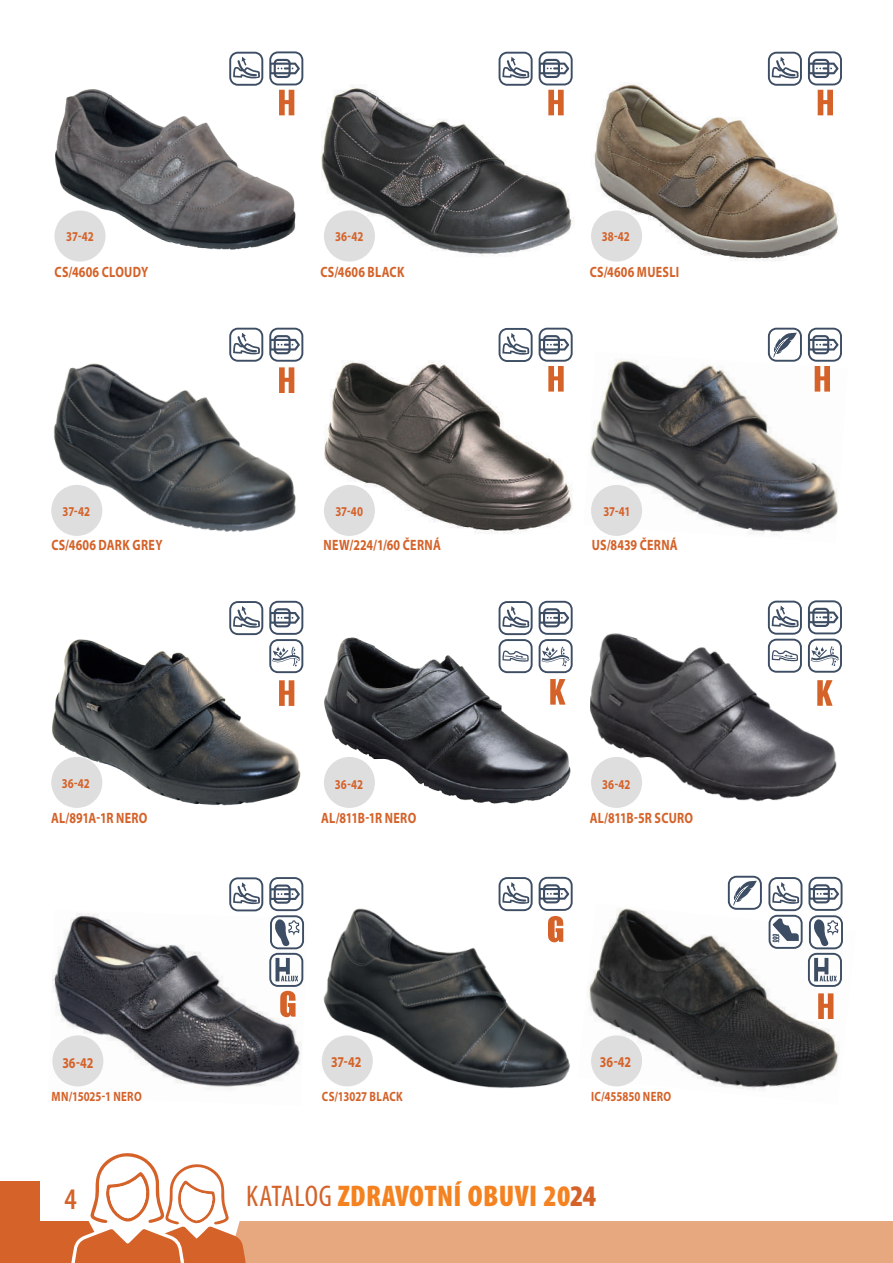
<style>
.page{position:relative;width:893px;height:1263px;background:#fff}
.page>*{position:absolute;margin:0;border:0;box-sizing:border-box;transform-origin:0 0}
.t1{font:30px "Myriad Variable Concept";letter-spacing:.01em;color:#f58220}
.t2{font:600 condensed 30px "Myriad Pro";color:#d46229}
.t3{font:700 15px "Myriad Pro";letter-spacing:.015em;color:#d46229;scale:.8 1}
.t4{font:700 15px "Myriad Pro";letter-spacing:-.005em;color:#d46229;scale:.8 1}
.t5{font:700 13.5px "Myriad Pro";color:#d46229;scale:.8 1}
.s1{color:#d46229}
</style>
<div class="page">
<svg style="left:0;top:1153px;width:893px;height:110px"></svg>
<img style="left:588px;top:908px;width:251px;height:183px">
<img style="left:594px;top:84px;width:244px;height:177px">
<img style="left:322px;top:904px;width:248px;height:184px">
<img style="left:52px;top:911px;width:253px;height:178px">
<img style="left:590px;top:625px;width:247px;height:180px">
<img style="left:324px;top:637px;width:247px;height:168px">
<img style="left:325px;top:360px;width:247px;height:174px">
<img style="left:590px;top:351px;width:248px;height:184px">
<img style="left:322px;top:85px;width:252px;height:171px">
<div style="left:54px;top:210px;width:52px;height:52px;background:#dfdedf;border-radius:50%"></div>
<div style="left:324px;top:210px;width:51px;height:52px;background:#dfdedf;border-radius:50%"></div>
<div style="left:591px;top:210px;width:51px;height:52px;background:#dfdedf;border-radius:50%"></div>
<div style="left:324px;top:485px;width:51px;height:51px;background:#dfdedf;border-radius:50%"></div>
<div style="left:591px;top:485px;width:51px;height:51px;background:#dfdedf;border-radius:50%"></div>
<div style="left:324px;top:757px;width:51px;height:51px;background:#dfdedf;border-radius:50%"></div>
<div style="left:591px;top:757px;width:51px;height:51px;background:#dfdedf;border-radius:50%"></div>
<div style="left:52px;top:1035px;width:51px;height:51px;background:#dfdedf;border-radius:50%"></div>
<div style="left:322px;top:1035px;width:51px;height:51px;background:#dfdedf;border-radius:50%"></div>
<div style="left:591px;top:1035px;width:51px;height:51px;background:#dfdedf;border-radius:50%"></div>
<img style="left:51px;top:635px;width:253px;height:173px">
<img style="left:51px;top:363px;width:245px;height:173px">
<img style="left:54px;top:89px;width:242px;height:167px">
<svg style="left:768px;top:52px;width:34px;height:34px"></svg>
<svg style="left:808px;top:51px;width:34px;height:64px"></svg>
<svg style="left:499px;top:52px;width:34px;height:34px"></svg>
<svg style="left:539px;top:51px;width:34px;height:64px"></svg>
<svg style="left:229px;top:52px;width:34px;height:34px"></svg>
<svg style="left:269px;top:51px;width:34px;height:64px"></svg>
<svg style="left:229px;top:328px;width:34px;height:34px"></svg>
<svg style="left:269px;top:328px;width:34px;height:65px"></svg>
<svg style="left:499px;top:328px;width:34px;height:34px"></svg>
<svg style="left:539px;top:328px;width:34px;height:64px"></svg>
<svg style="left:808px;top:328px;width:34px;height:64px"></svg>
<svg style="left:768px;top:328px;width:34px;height:34px"></svg>
<svg style="left:229px;top:601px;width:34px;height:34px"></svg>
<svg style="left:279px;top:680px;width:15px;height:26px"></svg>
<svg style="left:269px;top:601px;width:34px;height:72px"></svg>
<svg style="left:539px;top:601px;width:34px;height:72px"></svg>
<svg style="left:499px;top:601px;width:34px;height:72px"></svg>
<svg style="left:808px;top:600px;width:34px;height:73px"></svg>
<svg style="left:768px;top:601px;width:34px;height:75px"></svg>
<svg style="left:229px;top:877px;width:34px;height:34px"></svg>
<svg style="left:499px;top:877px;width:34px;height:34px"></svg>
<svg style="left:539px;top:877px;width:34px;height:65px"></svg>
<svg style="left:728px;top:876px;width:34px;height:34px"></svg>
<svg style="left:818px;top:993px;width:15px;height:26px"></svg>
<svg style="left:817px;top:680px;width:16px;height:26px"></svg>
<svg style="left:550px;top:679px;width:16px;height:26px"></svg>
<svg style="left:768px;top:877px;width:75px;height:110px"></svg>
<svg style="left:269px;top:877px;width:35px;height:140px"></svg>
<p class="t5" style="left:66px;top:228px;width:36px">37-42</p>
<p class="t5" style="left:335px;top:228px;width:37px">36-42</p>
<p class="t5" style="left:602px;top:228px;width:37px">38-42</p>
<p class="t3" style="left:55px;top:262px;width:119px">CS/4606 CLOUDY</p>
<p class="t3" style="left:320px;top:262px;width:106px">CS/4606 BLACK</p>
<p class="t3" style="left:590px;top:262px;width:113px">CS/4606 MUESLI</p>
<p class="t5" style="left:63px;top:502px;width:36px">37-42</p>
<p class="t5" style="left:335px;top:503px;width:36px">37-40</p>
<p class="t5" style="left:603px;top:503px;width:35px">37-41</p>
<p class="t3" style="left:51px;top:535px;width:140px">CS/4606 DARK GREY</p>
<p class="t3" style="left:324px;top:535px;width:148px">NEW/224/1/60 ČERNÁ</p>
<p class="t3" style="left:592px;top:535px;width:109px">US/8439 ČERNÁ</p>
<p class="t5" style="left:62px;top:775px;width:37px">36-42</p>
<p class="t5" style="left:335px;top:776px;width:37px">36-42</p>
<p class="t5" style="left:602px;top:775px;width:37px">36-42</p>
<p class="t3" style="left:51px;top:809px;width:122px">AL/891A-1R NERO</p>
<p class="t4" style="left:321px;top:809px;width:120px">AL/811B-1R NERO</p>
<p class="t3" style="left:590px;top:809px;width:131px">AL/811B-5R SCURO</p>
<p class="t3" style="left:62px;top:1053px;width:40px">36-42</p>
<p class="t5" style="left:52px;top:1088px;width:114px">MN/15025-1 NERO</p>
<p class="t3" style="left:331px;top:1052px;width:39px">37-42</p>
<p class="t5" style="left:322px;top:1088px;width:103px">CS/13027 BLACK</p>
<p class="t3" style="left:600px;top:1052px;width:40px">36-42</p>
<p class="t5" style="left:591px;top:1088px;width:102px">IC/455850 NERO</p>
<h1 class="t2" style="left:64px;top:1180px;width:14px">4</h1>
<h1 class="t1" style="left:246px;top:1178px;width:352px"><span class="s1">KATALOG</span> ZDRAVOTNÍ OBUVI 20<span class="s1">24</span></h1>
</div>
